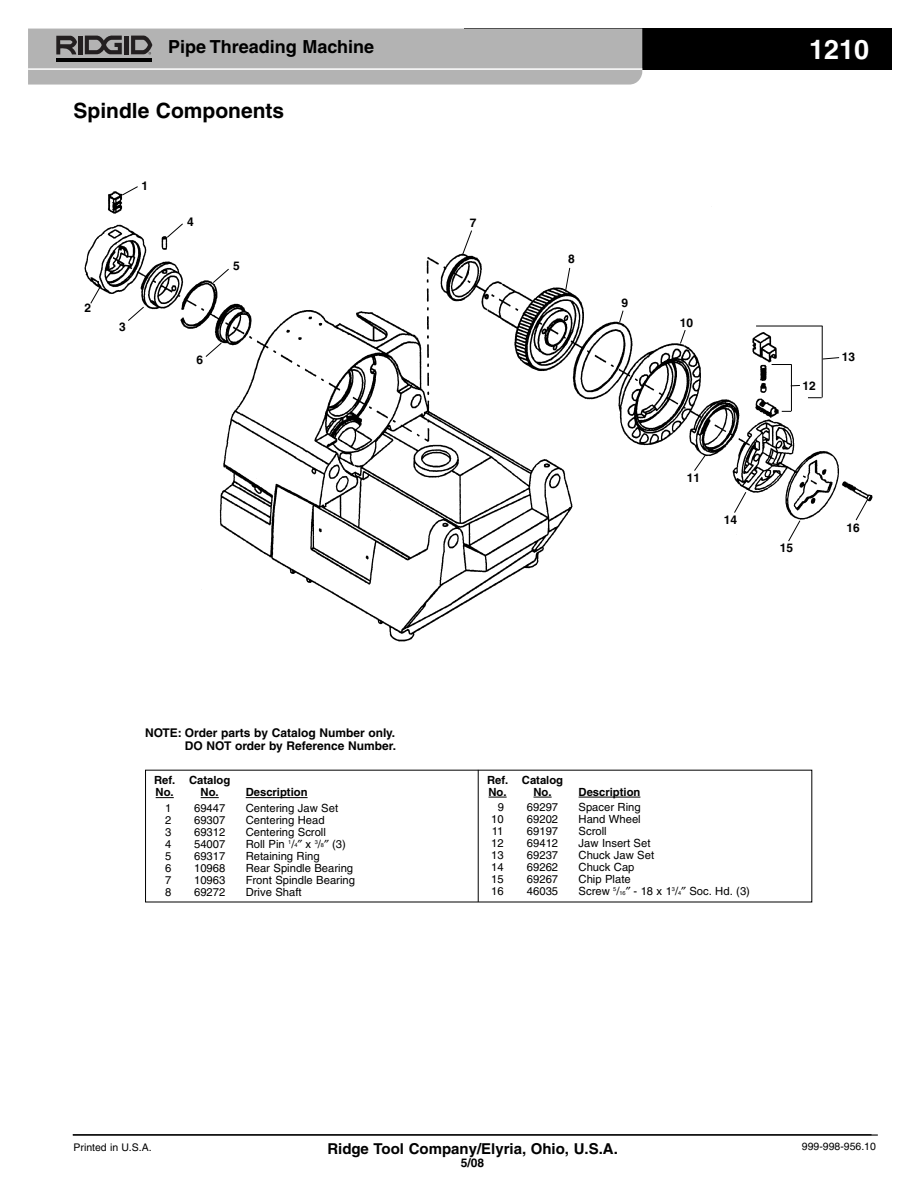
<style>
.page{position:relative;width:918px;height:1188px;background:#fff}
.page>*{position:absolute;margin:0;border:0;box-sizing:border-box;transform-origin:0 0}
.t1{font:700 27px "Helvetica";color:#fff}
.t2{font:700 21px "Helvetica";color:#000}
.t3{font:700 18px "Helvetica";color:#000}
.t4{font:700 15px "Helvetica";color:#000}
.t5{font:700 12px/13.5px "Helvetica";color:#000;text-align:right}
.t6{font:11.25px "Helvetica";color:#000}
.t7{font:700 11.25px/12px "Helvetica";color:#000}
.t8{font:10.5px "Helvetica";color:#000}
.s1{font-size:5.7px}
</style>
<div class="page">
<hr style="left:73px;top:1134px;width:805px;height:2px;background:#000">
<svg style="left:156px;top:797px;width:18px;height:1px"></svg>
<svg style="left:201px;top:797px;width:18px;height:1px"></svg>
<hr style="left:246px;top:797px;width:62px;height:1px;background:#000">
<svg style="left:489px;top:797px;width:18px;height:1px"></svg>
<svg style="left:534px;top:797px;width:18px;height:1px"></svg>
<hr style="left:579px;top:797px;width:61px;height:1px;background:#000">
<hr style="left:478px;top:770px;width:1px;height:132px;background:#000">
<img style="left:84px;top:191px;width:789px;height:451px">
<svg style="left:121px;top:186px;width:747px;height:356px"></svg>
<svg style="left:90px;top:285px;width:12px;height:19px"></svg>
<hr style="left:756px;top:326px;width:67px;height:1px;background:#000">
<svg style="left:808px;top:397px;width:14px;height:1px"></svg>
<svg style="left:772px;top:364px;width:20px;height:1px"></svg>
<hr style="left:791px;top:365px;width:1px;height:46px;background:#000">
<hr style="left:822px;top:326px;width:1px;height:72px;background:#000">
<div style="left:464px;top:29px;width:428px;height:41px;background:#000"></div>
<svg style="left:28px;top:29px;width:614px;height:56px;background:#aeaeae"></svg>
<h3 class="t3" style="left:168px;top:36px;width:208px">Pipe Threading Machine</h3>
<h1 class="t1" style="left:809px;top:33px;width:62px">1210</h1>
<h2 class="t2" style="left:74px;top:98px;width:212px">Spindle Components</h2>
<p class="t5" style="left:141px;top:179px;width:8px">1</p>
<p class="t5" style="left:85px;top:301px;width:8px">2</p>
<p class="t5" style="left:119px;top:319px;width:8px">3</p>
<p class="t5" style="left:187px;top:215px;width:8px">4</p>
<p class="t5" style="left:470px;top:216px;width:8px">7</p>
<p class="t5" style="left:233px;top:259px;width:8px">5</p>
<p class="t5" style="left:197px;top:353px;width:8px">6</p>
<p class="t5" style="left:568px;top:252px;width:8px">8</p>
<p class="t5" style="left:621px;top:296px;width:8px">9</p>
<p class="t5" style="left:680px;top:315px;width:15px">10</p>
<p class="t5" style="left:687px;top:471px;width:15px">11</p>
<p class="t5" style="left:724px;top:513px;width:15px">14</p>
<p class="t5" style="left:803px;top:379px;width:15px">12</p>
<p class="t5" style="left:842px;top:350px;width:15px">13</p>
<p class="t5" style="left:780px;top:541px;width:15px">15</p>
<p class="t5" style="left:847px;top:521px;width:15px">16</p>
<p class="t5" style="left:145px;top:725px;width:253px">NOTE: Order parts by Catalog Number only.<br>DO NOT order by Reference Number.</p>
<p class="t7" style="left:154px;top:774px;width:78px">Ref. Catalog<br>No. No.</p>
<p class="t7" style="left:246px;top:786px;width:63px">Description</p>
<p class="t7" style="left:487px;top:774px;width:78px">Ref. Catalog<br>No. No.</p>
<p class="t7" style="left:579px;top:786px;width:63px">Description</p>
<p class="t6" style="left:165px;top:801px;width:8px">1</p>
<p class="t6" style="left:194px;top:801px;width:33px">69447</p>
<p class="t6" style="left:246px;top:801px;width:94px">Centering Jaw Set</p>
<p class="t6" style="left:165px;top:813px;width:8px">2</p>
<p class="t6" style="left:194px;top:813px;width:33px">69307</p>
<p class="t6" style="left:246px;top:813px;width:81px">Centering Head</p>
<p class="t6" style="left:165px;top:825px;width:8px">3</p>
<p class="t6" style="left:194px;top:825px;width:33px">69312</p>
<p class="t6" style="left:246px;top:825px;width:82px">Centering Scroll</p>
<p class="t6" style="left:165px;top:837px;width:8px">4</p>
<p class="t6" style="left:194px;top:837px;width:33px">54007</p>
<p class="t6" style="left:246px;top:837px;width:102px">Roll Pin <sup>1</sup>/<span class="s1">4</span> x <sup>3</sup>/<span class="s1">8</span> (3)</p>
<p class="t6" style="left:165px;top:849px;width:8px">5</p>
<p class="t6" style="left:194px;top:849px;width:33px">69317</p>
<p class="t6" style="left:246px;top:849px;width:76px">Retaining Ring</p>
<p class="t6" style="left:165px;top:861px;width:8px">6</p>
<p class="t6" style="left:194px;top:861px;width:33px">10968</p>
<p class="t6" style="left:246px;top:861px;width:109px">Rear Spindle Bearing</p>
<p class="t6" style="left:165px;top:873px;width:8px">7</p>
<p class="t6" style="left:194px;top:873px;width:33px">10963</p>
<p class="t6" style="left:246px;top:873px;width:111px">Front Spindle Bearing</p>
<p class="t6" style="left:165px;top:885px;width:8px">8</p>
<p class="t6" style="left:194px;top:885px;width:33px">69272</p>
<p class="t6" style="left:246px;top:885px;width:57px">Drive Shaft</p>
<p class="t6" style="left:498px;top:801px;width:8px">9</p>
<p class="t6" style="left:527px;top:801px;width:33px">69297</p>
<p class="t6" style="left:579px;top:801px;width:64px">Spacer Ring</p>
<p class="t6" style="left:491px;top:813px;width:14px">10</p>
<p class="t6" style="left:527px;top:813px;width:33px">69202</p>
<p class="t6" style="left:579px;top:813px;width:64px">Hand Wheel</p>
<p class="t6" style="left:492px;top:825px;width:13px">11</p>
<p class="t6" style="left:527px;top:825px;width:33px">69197</p>
<p class="t6" style="left:579px;top:825px;width:30px">Scroll</p>
<p class="t6" style="left:491px;top:837px;width:14px">12</p>
<p class="t6" style="left:527px;top:837px;width:33px">69412</p>
<p class="t6" style="left:579px;top:837px;width:73px">Jaw Insert Set</p>
<p class="t6" style="left:491px;top:849px;width:14px">13</p>
<p class="t6" style="left:527px;top:849px;width:33px">69237</p>
<p class="t6" style="left:579px;top:849px;width:77px">Chuck Jaw Set</p>
<p class="t6" style="left:491px;top:861px;width:14px">14</p>
<p class="t6" style="left:527px;top:861px;width:33px">69262</p>
<p class="t6" style="left:579px;top:861px;width:57px">Chuck Cap</p>
<p class="t6" style="left:491px;top:873px;width:14px">15</p>
<p class="t6" style="left:527px;top:873px;width:33px">69267</p>
<p class="t6" style="left:579px;top:873px;width:54px">Chip Plate</p>
<p class="t6" style="left:491px;top:885px;width:14px">16</p>
<p class="t6" style="left:527px;top:885px;width:33px">46035</p>
<p class="t6" style="left:579px;top:885px;width:173px">Screw <sup>5</sup>/<span class="s1">16</span> - 18 x 1<sup>3</sup>/<span class="s1">4</span> Soc. Hd. (3)</p>
<p class="t8" style="left:74px;top:1141px;width:80px">Printed in U.S.A.</p>
<p class="t8" style="left:802px;top:1140px;width:76px">999-998-956.10</p>
<h3 class="t4" style="left:327px;top:1140px;width:292px">Ridge Tool Company/Elyria, Ohio, U.S.A.</h3>
<p class="t5" style="left:461px;top:1156px;width:25px">5/08</p>
</div>
